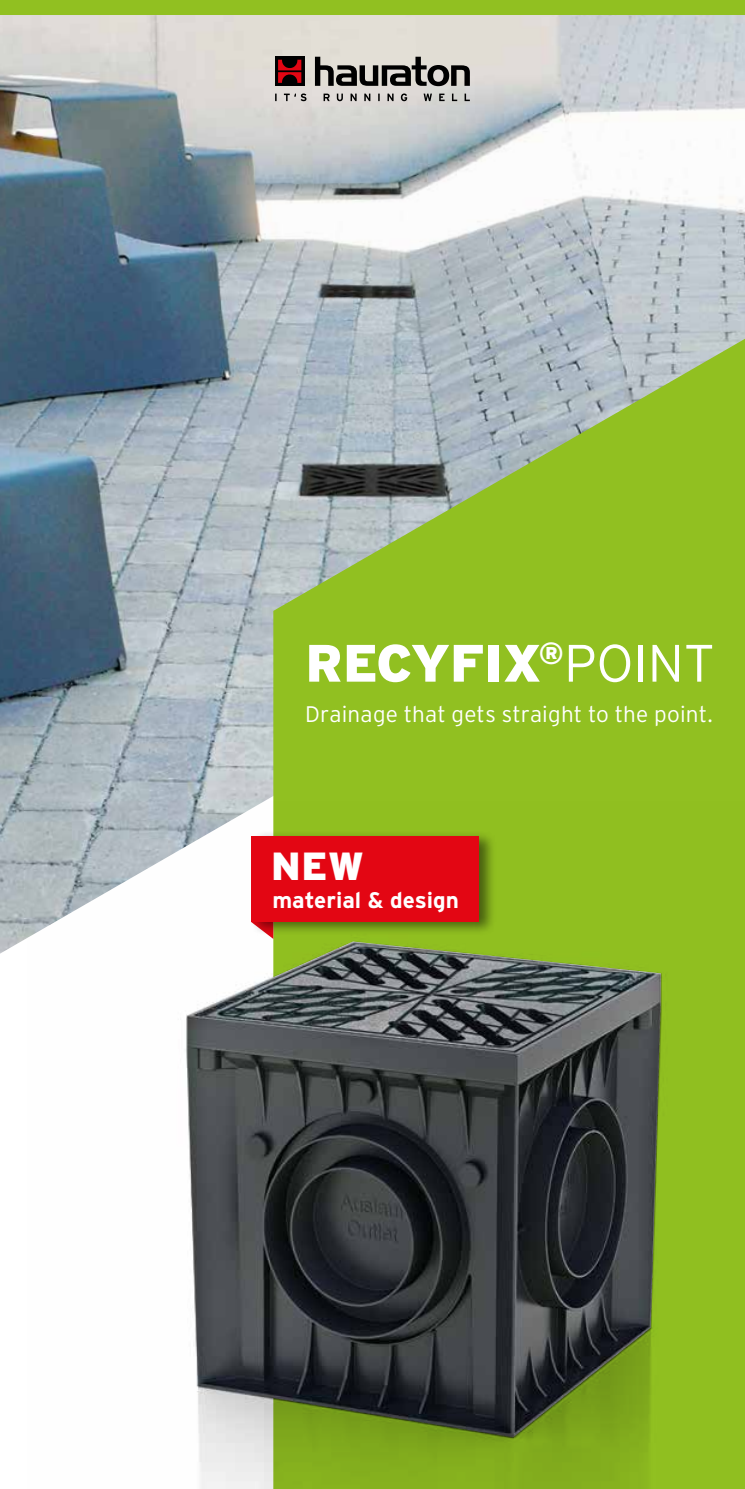
<style>
.page{position:relative;width:745px;height:1489px;background:#fff}
.page>*{position:absolute;margin:0;border:0;box-sizing:border-box;transform-origin:0 0}
.t1{font:900 52.5px "Interstate";color:#fff}
.t2{font:900 39.25px "Interstate";color:#fff}
.t3{font:300 22.5px "Interstate";letter-spacing:.01em;color:#fff}
.t4{font:700 22.5px "Interstate";color:#fff}
.s1{font-weight:300}
</style>
<div class="page">
<img style="left:0;top:15px;width:744px;height:938px">
<svg style="left:273px;top:339px;width:471px;height:462px;background:#97bb4d"></svg>
<img style="left:27px;top:801px;width:717px;height:687px">
<img style="left:247px;top:941px;width:105px;height:48px">
<svg style="left:275px;top:57px;width:29px;height:29px"></svg>
<svg style="left:278px;top:60px;width:23px;height:23px"></svg>
<svg style="left:315px;top:57px;width:154px;height:29px;background:#7d7a76"></svg>
<svg style="left:275px;top:93px;width:194px;height:8px;background:#adaaa8"></svg>
<svg style="left:251px;top:936px;width:22px;height:2px"></svg>
<div style="left:249px;top:830px;width:247px;height:106px;background:#000;opacity:.5"></div>
<div style="left:251px;top:836px;width:227px;height:85px;background:#e30613"></div>
<div style="left:0;top:0;width:744px;height:15px;background:#91c021"></div>
<h1 class="t1" style="left:305px;top:633px;width:410px">RECYFIX<sup>®</sup><span class="s1">POINT</span></h1>
<p class="t3" style="left:305px;top:701px;width:409px">Drainage that gets straight to the point.</p>
<h2 class="t2" style="left:271px;top:843px;width:94px">NEW</h2>
<p class="t4" style="left:272px;top:887px;width:188px">material &amp; design</p>
</div>
